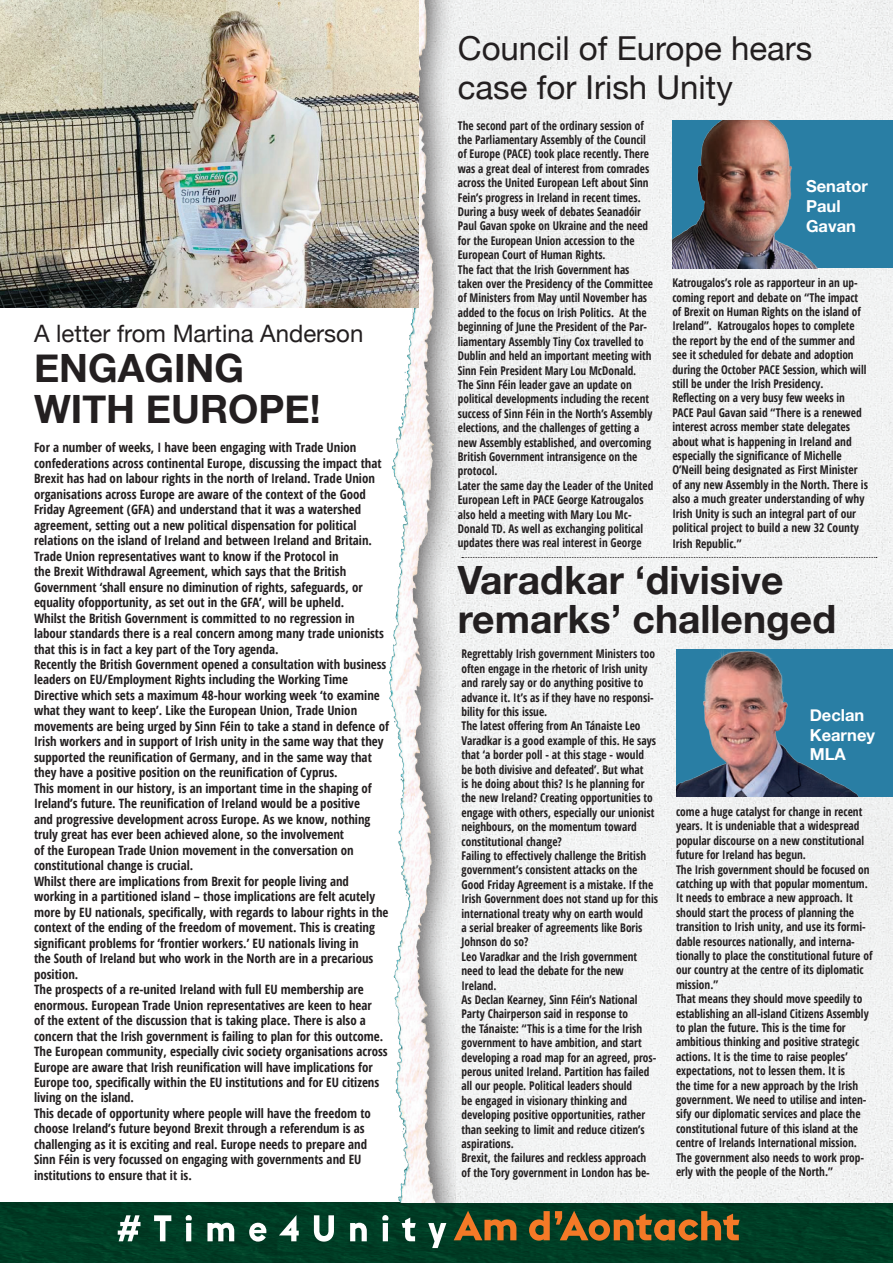
<style>
.page{position:relative;width:893px;height:1263px;background:#fff}
.page>*{position:absolute;margin:0;border:0;box-sizing:border-box;transform-origin:0 0}
.t1{font:700 39px/40.5px "Helvetica Neue";color:#231f20}
.t2{font:33px/39.6px "Helvetica Neue";color:#231f20}
.t3{font:24px "Helvetica Neue";color:#231f20}
.t4{font:700 16.5px/19.8px "Helvetica Neue";color:#fff}
.t5{font:700 condensed 12.9px/15.5px "Open Sans";color:#231f20}
.t6{font:700 condensed 12px/14.4px "Open Sans";color:#231f20;scale:.95 1}
.t7{font:700 condensed 12px/14.4px "Open Sans";color:#231f20;scale:.94 1}
</style>
<div class="page">
<img style="left:0;top:1202px;width:893px;height:61px">
<svg style="left:118px;top:1215px;width:328px;height:33px"></svg>
<svg style="left:454px;top:1211px;width:286px;height:29px;background:#665525"></svg>
<div style="left:455px;top:0;width:438px;height:1202px;background:#f1f2f2"></div>
<img style="left:389px;top:0;width:66px;height:1202px">
<img style="left:0;top:0;width:418px;height:308px">
<div style="left:672px;top:120px;width:221px;height:148px;background:#297ea4"></div>
<img style="left:672px;top:120px;width:146px;height:148px">
<div style="left:676px;top:649px;width:217px;height:148px;background:#297ea4"></div>
<img style="left:676px;top:650px;width:183px;height:147px">
<svg style="left:462px;top:557px;width:415px;height:1px"></svg>
<h3 class="t3" style="left:34px;top:316px;width:331px">A letter from Martina Anderson</h3>
<h1 class="t1" style="left:34px;top:349px;width:288px">ENGAGING<br>WITH EUROPE!</h1>
<p class="t5" style="left:34px;top:439px;width:356px">For a number of weeks, I have been engaging with Trade Union confederations across continental Europe, discussing the impact that Brexit has had on labour rights in the north of Ireland. Trade Union organisations across Europe are aware of the context of the Good Friday Agreement (GFA) and understand that it was a watershed agreement, setting out a new political dispensation for political relations on the island of Ireland and between Ireland and Britain.<br>Trade Union representatives want to know if the Protocol in<br>the Brexit Withdrawal Agreement, which says that the British Government ‘shall ensure no diminution of rights, safeguards, or equality ofopportunity, as set out in the GFA’, will be upheld.<br>Whilst the British Government is committed to no regression in labour standards there is a real concern among many trade unionists that this is in fact a key part of the Tory agenda.<br>Recently the British Government opened a consultation with business leaders on EU/Employment Rights including the Working Time Directive which sets a maximum 48-hour working week ‘to examine what they want to keep’. Like the European Union, Trade Union movements are being urged by Sinn Féin to take a stand in defence of Irish workers and in support of Irish unity in the same way that they supported the reunification of Germany, and in the same way that they have a positive position on the reunification of Cyprus.<br>This moment in our history, is an important time in the shaping of Ireland’s future. The reunification of Ireland would be a positive<br>and progressive development across Europe. As we know, nothing truly great has ever been achieved alone, so the involvement<br>of the European Trade Union movement in the conversation on constitutional change is crucial.<br>Whilst there are implications from Brexit for people living and working in a partitioned island – those implications are felt acutely more by EU nationals, specifically, with regards to labour rights in the context of the ending of the freedom of movement. This is creating significant problems for ‘frontier workers.’ EU nationals living in<br>the South of Ireland but who work in the North are in a precarious position.<br>The prospects of a re-united Ireland with full EU membership are enormous. European Trade Union representatives are keen to hear<br>of the extent of the discussion that is taking place. There is also a concern that the Irish government is failing to plan for this outcome.<br>The European community, especially civic society organisations across Europe are aware that Irish reunification will have implications for Europe too, specifically within the EU institutions and for EU citizens living on the island.<br>This decade of opportunity where people will have the freedom to choose Ireland’s future beyond Brexit through a referendum is as challenging as it is exciting and real. Europe needs to prepare and Sinn Féin is very focussed on engaging with governments and EU institutions to ensure that it is.</p>
<h2 class="t2" style="left:458px;top:30px;width:356px">Council of Europe hears case for Irish Unity</h2>
<p class="t7" style="left:458px;top:118px;width:209px">The second part of the ordinary session of the Parliamentary Assembly of the Council of Europe (PACE) took place recently. There was a great deal of interest from comrades across the United European Left about Sinn Fein’s progress in Ireland in recent times.<br>During a busy week of debates Seanadóir Paul Gavan spoke on Ukraine and the need for the European Union accession to the European Court of Human Rights.<br>The fact that the Irish Government has taken over the Presidency of the Committee of Ministers from May until November has added to the focus on Irish Politics. At the beginning of June the President of the Par&shy;liamentary Assembly Tiny Cox travelled to Dublin and held an important meeting with Sinn Fein President Mary Lou McDonald.<br>The Sinn Féin leader gave an update on political developments including the recent success of Sinn Féin in the North’s Assembly elections, and the challenges of getting a new Assembly established, and overcoming British Government intransigence on the protocol.<br>Later the same day the Leader of the United European Left in PACE George Katrougalos also held a meeting with Mary Lou Mc-Donald TD. As well as exchanging political updates there was real interest in George</p>
<p class="t4" style="left:806px;top:177px;width:63px">Senator<br>Paul<br>Gavan</p>
<p class="t7" style="left:672px;top:275px;width:210px">Katrougalos’s role as rapporteur in an up&shy;coming report and debate on “The impact of Brexit on Human Rights on the island of Ireland”. Katrougalos hopes to complete the report by the end of the summer and see it scheduled for debate and adoption during the October PACE Session, which will still be under the Irish Presidency.<br>Reflecting on a very busy few weeks in PACE Paul Gavan said “There is a renewed interest across member state delegates about what is happening in Ireland and especially the significance of Michelle O’Neill being designated as First Minister of any new Assembly in the North. There is also a much greater understanding of why Irish Unity is such an integral part of our political project to build a new 32 County Irish Republic.”</p>
<h1 class="t1" style="left:458px;top:562px;width:380px;line-height:39px">Varadkar ‘divisive remarks’ challenged</h1>
<p class="t6" style="left:461px;top:646px;width:208px">Regrettably Irish government Ministers too often engage in the rhetoric of Irish unity and rarely say or do anything positive to advance it. It’s as if they have no responsi&shy;bility for this issue.<br>The latest offering from An Tánaiste Leo Varadkar is a good example of this. He says that ‘a border poll - at this stage - would<br>be both divisive and defeated’. But what<br>is he doing about this? Is he planning for the new Ireland? Creating opportunities to engage with others, especially our unionist neighbours, on the momentum toward constitutional change?<br>Failing to effectively challenge the British government’s consistent attacks on the Good Friday Agreement is a mistake. If the Irish Government does not stand up for this international treaty why on earth would<br>a serial breaker of agreements like Boris Johnson do so?<br>Leo Varadkar and the Irish government need to lead the debate for the new Ireland.<br>As Declan Kearney, Sinn Féin’s National Party Chairperson said in response to<br>the Tánaiste: “This is a time for the Irish government to have ambition, and start developing a road map for an agreed, pros&shy;perous united Ireland. Partition has failed all our people. Political leaders should<br>be engaged in visionary thinking and developing positive opportunities, rather than seeking to limit and reduce citizen’s aspirations.<br>Brexit, the failures and reckless approach of the Tory government in London has be-</p>
<p class="t4" style="left:810px;top:705px;width:67px">Declan<br>Kearney<br>MLA</p>
<p class="t6" style="left:676px;top:804px;width:208px">come a huge catalyst for change in recent years. It is undeniable that a widespread popular discourse on a new constitutional future for Ireland has begun.<br>The Irish government should be focused on catching up with that popular momentum.<br>It needs to embrace a new approach. It should start the process of planning the transition to Irish unity, and use its formi&shy;dable resources nationally, and interna&shy;tionally to place the constitutional future of our country at the centre of its diplomatic mission.”<br>That means they should move speedily to establishing an all-island Citizens Assembly to plan the future. This is the time for ambitious thinking and positive strategic actions. It is the time to raise peoples’ expectations, not to lessen them. It is<br>the time for a new approach by the Irish government. We need to utilise and inten&shy;sify our diplomatic services and place the constitutional future of this island at the centre of Irelands International mission.<br>The government also needs to work prop&shy;erly with the people of the North.”</p>
</div>
